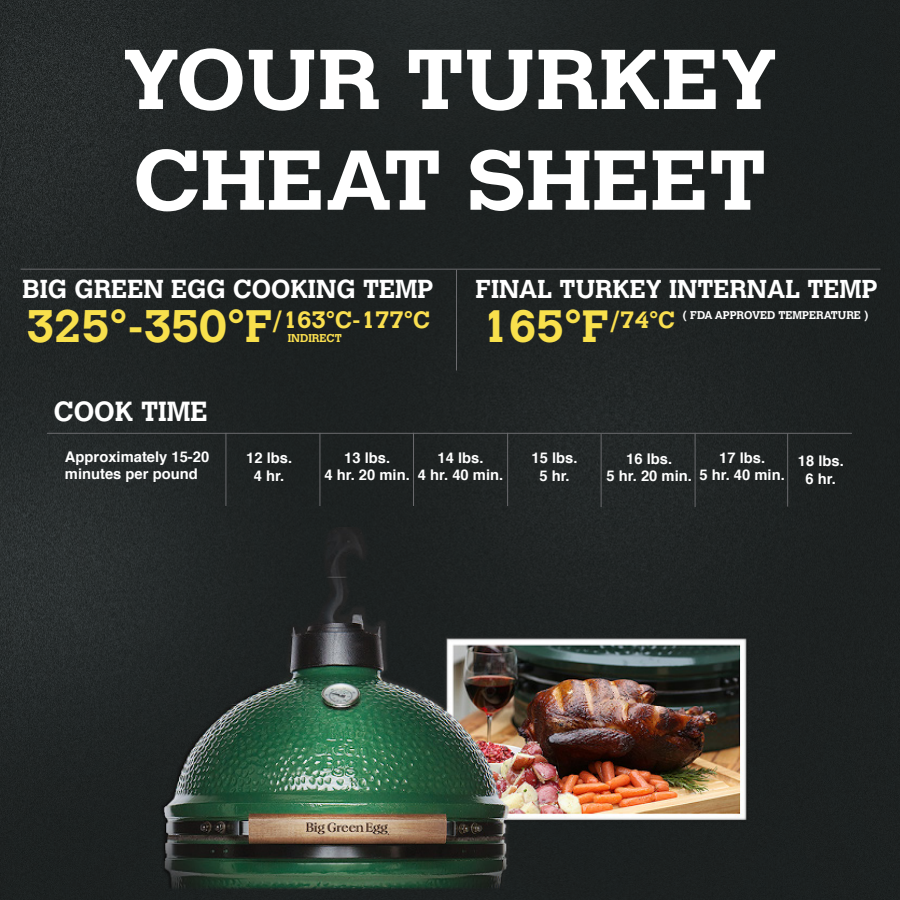
<style>
.page{position:relative;width:900px;height:900px;background:#1e2323}
.page>*{position:absolute;margin:0;border:0;box-sizing:border-box;transform-origin:0 0}
.t1{font:700 83.9px/100.7px "Calvert MT Std";color:#fff;scale:1.11 1}
.t2{font:700 45.1px "Calvert MT Std";color:#f8e04c}
.t3{font:700 44.9px "Calvert MT Std";color:#f8e04c}
.t4{font:700 27.5px "Calvert MT Std";color:#fff}
.t5{font:700 25.8px "Calvert MT Std";color:#fff}
.t6{font:700 25.7px "Calvert MT Std";color:#fff}
.t7{font:700 23.5px "Calvert MT Std";color:#fadf4f}
.t8{font:700 23.3px "Calvert MT Std";color:#fadf4f}
.t9{font:700 14.8px/17.7px "Helvetica";color:#fff}
.t10{font:700 11.3px "Calvert MT Std";color:#fadf4f}
.t11{font:700 11.2px "Calvert MT Std";color:#fff}
</style>
<div class="page">
<hr style="left:47px;top:433px;width:805px;height:1px;background:#6b6b6e">
<hr style="left:225px;top:433px;width:1px;height:73px;background:#6b6b6e">
<hr style="left:319px;top:433px;width:1px;height:73px;background:#6b6b6e">
<hr style="left:413px;top:433px;width:1px;height:73px;background:#6b6b6e">
<hr style="left:507px;top:433px;width:1px;height:73px;background:#6b6b6e">
<hr style="left:601px;top:434px;width:1px;height:73px;background:#6b6b6e">
<hr style="left:695px;top:434px;width:1px;height:73px;background:#6b6b6e">
<hr style="left:787px;top:433px;width:1px;height:74px;background:#6b6b6e">
<hr style="left:21px;top:269px;width:859px;height:1px;background:#6b6b6e">
<hr style="left:456px;top:270px;width:1px;height:101px;background:#6b6b6e">
<img style="left:124px;top:528px;width:624px;height:361px">
<p class="t1" style="left:122px;top:28px;width:592px">YOUR TURKEY<br>CHEAT SHEET</p>
<p class="t5" style="left:23px;top:273px;width:412px">BIG GREEN EGG COOKING TEMP</p>
<p class="t2" style="left:26px;top:298px;width:247px">325°-350°F</p>
<p class="t7" style="left:272px;top:304px;width:160px">/163°C-177°C</p>
<p class="t10" style="left:288px;top:331px;width:56px">INDIRECT</p>
<p class="t4" style="left:54px;top:394px;width:155px">COOK TIME</p>
<p class="t6" style="left:476px;top:273px;width:404px">FINAL TURKEY INTERNAL TEMP</p>
<p class="t11" style="left:683px;top:308px;width:187px">( FDA APPROVED TEMPERATURE )</p>
<p class="t3" style="left:481px;top:298px;width:129px">165°F</p>
<p class="t8" style="left:609px;top:305px;width:67px">/74°C</p>
<p class="t9" style="left:65px;top:448px;width:146px">Approximately 15-20 minutes per pound</p>
<p class="t9" style="left:246px;top:449px;width:47px">12 lbs.</p>
<p class="t9" style="left:254px;top:467px;width:32px">4 hr.</p>
<p class="t9" style="left:344px;top:449px;width:47px">13 lbs.</p>
<p class="t9" style="left:325px;top:466px;width:87px">4 hr. 20 min.</p>
<p class="t9" style="left:438px;top:449px;width:47px">14 lbs.</p>
<p class="t9" style="left:418px;top:466px;width:87px">4 hr. 40 min.</p>
<p class="t9" style="left:532px;top:449px;width:47px">15 lbs.</p>
<p class="t9" style="left:539px;top:467px;width:32px">5 hr.</p>
<p class="t9" style="left:626px;top:450px;width:47px">16 lbs.</p>
<p class="t9" style="left:607px;top:468px;width:87px">5 hr. 20 min.</p>
<p class="t9" style="left:719px;top:449px;width:47px">17 lbs.</p>
<p class="t9" style="left:700px;top:466px;width:87px">5 hr. 40 min.</p>
<p class="t9" style="left:798px;top:452px;width:47px">18 lbs.</p>
<p class="t9" style="left:806px;top:470px;width:32px">6 hr.</p>
</div>
